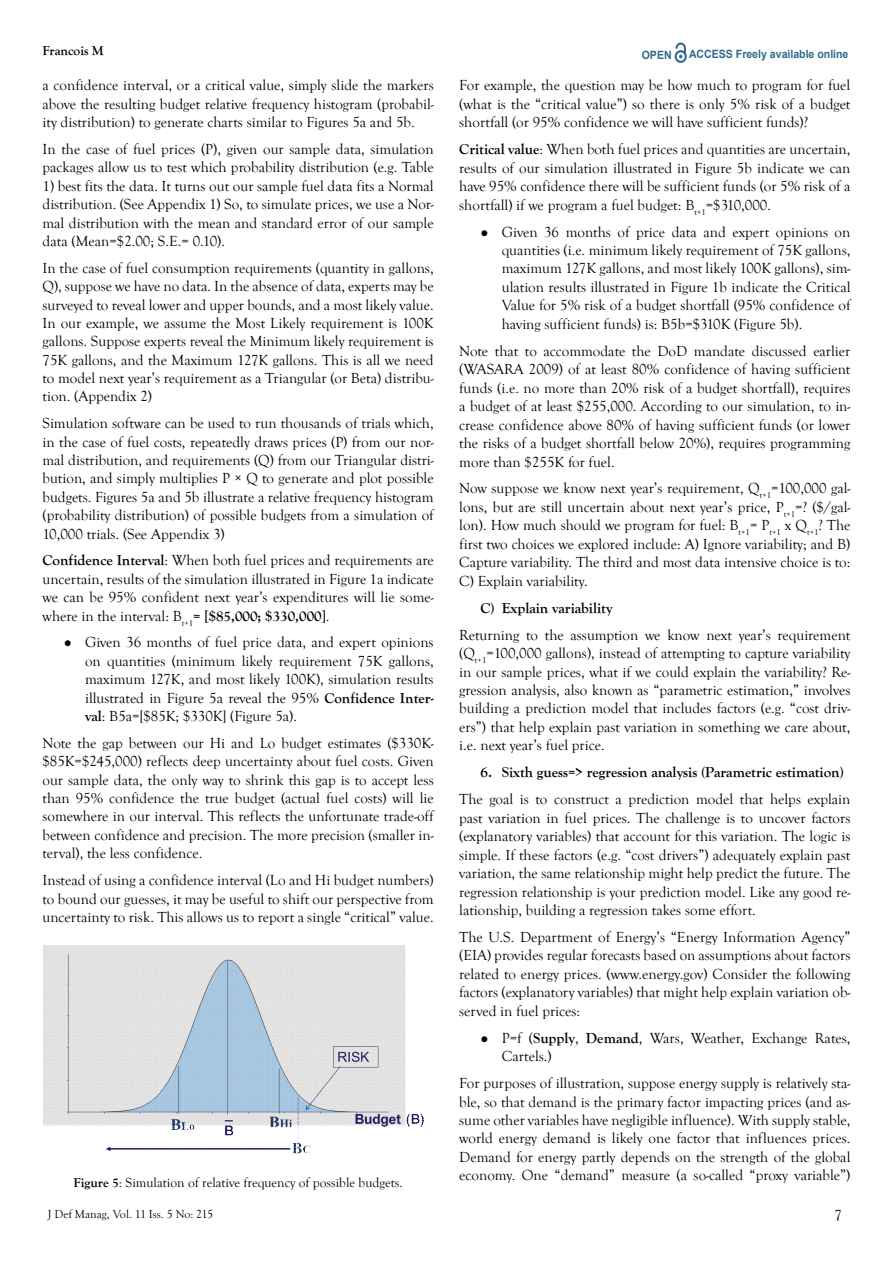
<style>
.page{position:relative;width:893px;height:1263px;background:#fff}
.page>*{position:absolute;margin:0;border:0;box-sizing:border-box;transform-origin:0 0}
.t1{font:15px/18.5px "Goudy Old Style T";color:#000;text-align:justify}
.t2{font:700 15px "Goudy Old Style T";color:#000}
.t3{font:13.5px "Goudy Old Style T";color:#000}
.t4{font:700 13.5px "Goudy Old Style T";color:#000}
.t5{font:12px "Goudy Old Style T";color:#000}
.t6{font:700 11.4px "Arial";color:#2e6b8f;scale:.92 1}
.s1{font-weight:700}
.s2{font-family:"Times New Roman";font-size:13.5px}
</style>
<div class="page">
<svg style="left:675px;top:43px;width:12px;height:20px"></svg>
<img style="left:43px;top:945px;width:381px;height:209px">
<p class="t4" style="left:43px;top:43px;width:63px">Francois M</p>
<p class="t6" style="left:642px;top:47px;width:34px">OPEN</p>
<p class="t6" style="left:689px;top:47px;width:175px">ACCESS Freely available online</p>
<p class="t1" style="left:43px;top:77px;width:393px">a confidence interval, or a critical value, simply slide the markers above the resulting budget relative frequency histogram (probabil&shy;ity distribution) to generate charts similar to Figures 5a and 5b.</p>
<p class="t1" style="left:43px;top:140px;width:393px">In the case of fuel prices (P), given our sample data, simulation packages allow us to test which probability distribution (e.g. Table</p>
<p class="t1" style="left:43px;top:177px;width:393px">1) best fits the data. It turns out our sample fuel data fits a Normal distribution. (See Appendix 1) So, to simulate prices, we use a Nor&shy;mal distribution with the mean and standard error of our sample data (Mean=$2.00; S.E.= 0.10).</p>
<p class="t1" style="left:43px;top:259px;width:393px">In the case of fuel consumption requirements (quantity in gallons, Q), suppose we have no data. In the absence of data, experts may be surveyed to reveal lower and upper bounds, and a most likely value.<br>In our example, we assume the Most Likely requirement is 100K gallons. Suppose experts reveal the Minimum likely requirement is 75K gallons, and the Maximum 127K gallons. This is all we need to model next year’s requirement as a Triangular (or Beta) distribu&shy;tion. (Appendix 2)</p>
<p class="t1" style="left:43px;top:414px;width:393px">Simulation software can be used to run thousands of trials which, in the case of fuel costs, repeatedly draws prices (P) from our nor&shy;mal distribution, and requirements (Q) from our Triangular distri&shy;bution, and simply multiplies P × Q to generate and plot possible budgets. Figures 5a and 5b illustrate a relative frequency histogram (probability distribution) of possible budgets from a simulation of 10,000 trials. (See Appendix 3)</p>
<p class="t1" style="left:43px;top:552px;width:393px"><span class="s1">Confidence Interval</span>: When both fuel prices and requirements are uncertain, results of the simulation illustrated in Figure 1a indicate we can be 95% confident next year’s expenditures will lie some&shy;where in the interval: B<sub>t+1</sub><span class="s1">= [$85,000; $330,000]</span>.</p>
<p class="t1" style="left:85px;top:634px;width:350px;text-indent:-21px"><span class="s2">●</span> Given 36 months of fuel price data, and expert opinions on quantities (minimum likely requirement 75K gallons, maximum 127K, and most likely 100K), simulation results illustrated in Figure 5a reveal the 95% <span class="s1">Confidence Inter&shy;val</span>: B5a=[$85K; $330K] (Figure 5a).</p>
<p class="t1" style="left:43px;top:734px;width:393px">Note the gap between our Hi and Lo budget estimates ($330K-$85K=$245,000) reflects deep uncertainty about fuel costs. Given our sample data, the only way to shrink this gap is to accept less than 95% confidence the true budget (actual fuel costs) will lie somewhere in our interval. This reflects the unfortunate trade-off between confidence and precision. The more precision (smaller in&shy;terval), the less confidence.</p>
<p class="t1" style="left:43px;top:871px;width:393px">Instead of using a confidence interval (Lo and Hi budget numbers) to bound our guesses, it may be useful to shift our perspective from uncertainty to risk. This allows us to report a single “critical” value.</p>
<p class="t3" style="left:74px;top:1175px;width:330px"><span class="s1">Figure 5</span>: Simulation of relative frequency of possible budgets.</p>
<p class="t1" style="left:459px;top:77px;width:393px">For example, the question may be how much to program for fuel (what is the “critical value”) so there is only 5% risk of a budget shortfall (or 95% confidence we will have sufficient funds)?</p>
<p class="t1" style="left:459px;top:140px;width:393px"><span class="s1">Critical value</span>: When both fuel prices and quantities are uncertain, results of our simulation illustrated in Figure 5b indicate we can have 95% confidence there will be sufficient funds (or 5% risk of a shortfall) if we program a fuel budget: B<sub>t+1</sub>=$310,000.</p>
<p class="t1" style="left:502px;top:223px;width:350px;text-indent:-21px"><span class="s2">●</span> Given 36 months of price data and expert opinions on quantities (i.e. minimum likely requirement of 75K gallons, maximum 127K gallons, and most likely 100K gallons), sim&shy;ulation results illustrated in Figure 1b indicate the Critical Value for 5% risk of a budget shortfall (95% confidence of having sufficient funds) is: B5b=$310K (Figure 5b).</p>
<p class="t1" style="left:459px;top:342px;width:393px">Note that to accommodate the DoD mandate discussed earlier (WASARA 2009) of at least 80% confidence of having sufficient funds (i.e. no more than 20% risk of a budget shortfall), requires a budget of at least $255,000. According to our simulation, to in&shy;crease confidence above 80% of having sufficient funds (or lower the risks of a budget shortfall below 20%), requires programming more than $255K for fuel.</p>
<p class="t1" style="left:459px;top:480px;width:393px">Now suppose we know next year’s requirement, Q<sub>t+1</sub>=100,000 gal&shy;lons, but are still uncertain about next year’s price, P<sub>t+1</sub>=? ($/gal&shy;lon). How much should we program for fuel: B<sub>t+1</sub>= P<sub>t+1</sub> x Q<sub>t+1</sub>? The first two choices we explored include: A) Ignore variability; and B)<br>Capture variability. The third and most data intensive choice is to:<br>C) Explain variability.</p>
<p class="t2" style="left:480px;top:599px;width:134px">C) Explain variability</p>
<p class="t1" style="left:459px;top:626px;width:393px">Returning to the assumption we know next year’s requirement (Q<sub>t+1</sub>=100,000 gallons), instead of attempting to capture variability in our sample prices, what if we could explain the variability? Re&shy;gression analysis, also known as “parametric estimation,” involves building a prediction model that includes factors (e.g. “cost driv&shy;ers”) that help explain past variation in something we care about, i.e. next year’s fuel price.</p>
<p class="t2" style="left:480px;top:764px;width:365px">6. Sixth guess=&gt; regression analysis (Parametric estimation)</p>
<p class="t1" style="left:459px;top:790px;width:393px">The goal is to construct a prediction model that helps explain past variation in fuel prices. The challenge is to uncover factors (explanatory variables) that account for this variation. The logic is simple. If these factors (e.g. “cost drivers”) adequately explain past variation, the same relationship might help predict the future. The regression relationship is your prediction model. Like any good re&shy;lationship, building a regression takes some effort.</p>
<p class="t1" style="left:459px;top:928px;width:393px">The U.S. Department of Energy’s “Energy Information Agency” (EIA) provides regular forecasts based on assumptions about factors related to energy prices. (www.energy.gov) Consider the following factors (explanatory variables) that might help explain variation ob&shy;served in fuel prices:</p>
<p class="t1" style="left:502px;top:1029px;width:350px;text-indent:-21px"><span class="s2">●</span> P=f (<span class="s1">Supply</span>, <span class="s1">Demand</span>, Wars, Weather, Exchange Rates,<br>Cartels.)</p>
<p class="t1" style="left:459px;top:1074px;width:393px">For purposes of illustration, suppose energy supply is relatively sta&shy;ble, so that demand is the primary factor impacting prices (and as&shy;sume other variables have negligible influence). With supply stable, world energy demand is likely one factor that influences prices.<br>Demand for energy partly depends on the strength of the global economy. One “demand” measure (a so-called “proxy variable”)</p>
<p class="t5" style="left:48px;top:1207px;width:167px">J Def Manag, Vol. 11 Iss. 5 No: 215</p>
<p class="t1" style="left:834px;top:1207px;width:9px">7</p>
</div>
